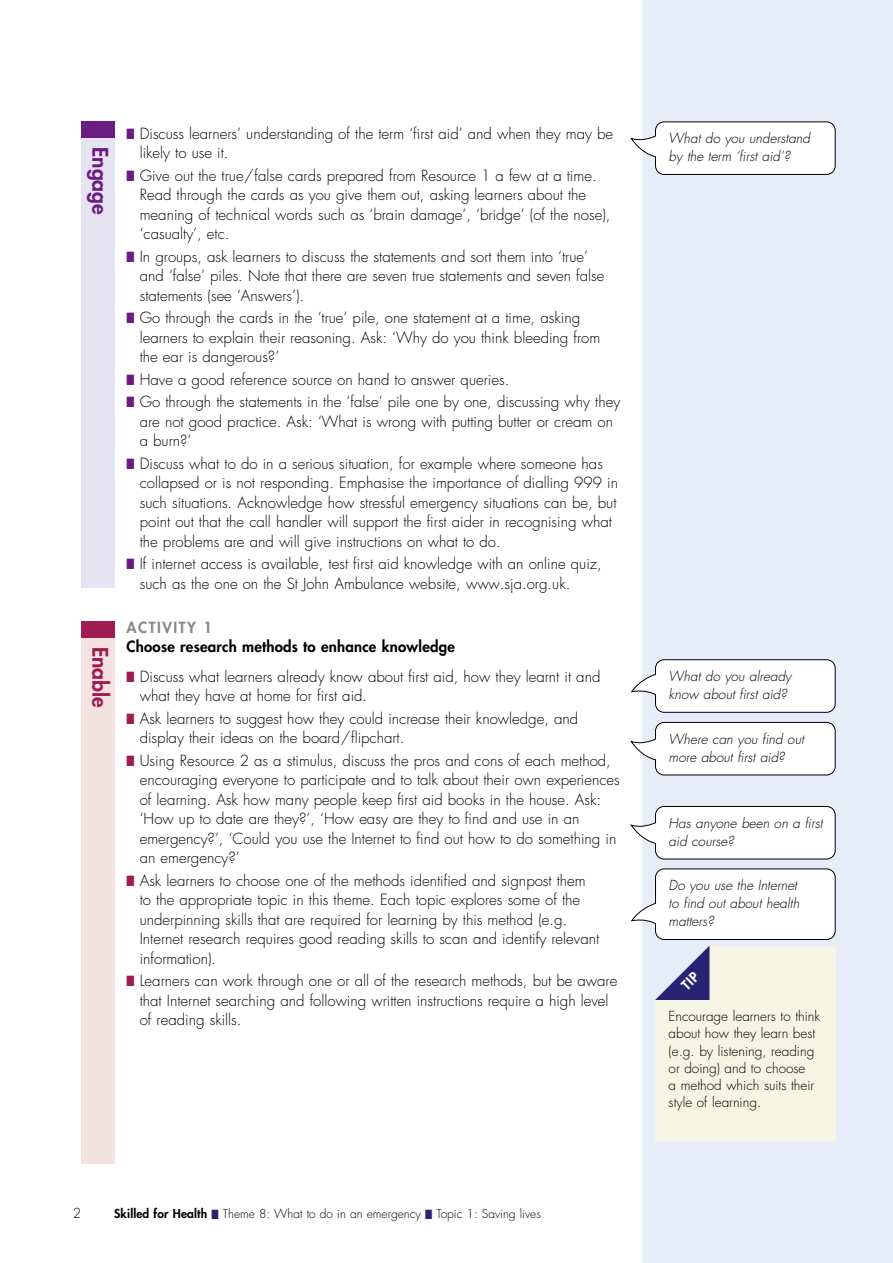
<style>
.page{position:relative;width:893px;height:1263px;background:#fff}
.page>*{position:absolute;margin:0;border:0;box-sizing:border-box;transform-origin:0 0}
.t1{font:800 21px "Futura Std";color:#6b1c81}
.t2{font:800 21px "Futura Std";color:#a11b53}
.t3{font:300 15px/19.5px "Futura Std";color:#000}
.t4{font:800 15px "Futura Std";letter-spacing:.015em;color:#000}
.t5{font:800 15px "Futura Std";letter-spacing:.1em;color:#878988}
.t6{font:italic 300 13.5px/18px "Futura Std";color:#000}
.t7{font:300 13.5px/17.2px "Futura Std";color:#000}
.t8{font:300 12px "Futura Std";color:#000}
.s1{color:#6b1c81}
.s2{color:#a11b53}
.s3{font-weight:800}
.s4{color:#282372}
</style>
<div class="page">
<div style="left:643px;top:0;width:250px;height:1263px;background:#e7edf8"></div>
<div style="left:81px;top:122px;width:33px;height:466px;background:#e6e3f2"></div>
<div style="left:81px;top:122px;width:33px;height:16px;background:#6b1c81"></div>
<svg style="left:630px;top:121px;width:206px;height:54px;background:#f3f3f4"></svg>
<svg style="left:630px;top:659px;width:206px;height:54px;background:#f3f3f4"></svg>
<svg style="left:630px;top:722px;width:206px;height:54px;background:#f3f3f4"></svg>
<div style="left:81px;top:621px;width:33px;height:543px;background:#f2e3e1"></div>
<div style="left:81px;top:621px;width:33px;height:17px;background:#a11b53"></div>
<svg style="left:630px;top:806px;width:206px;height:54px;background:#f3f3f4"></svg>
<svg style="left:630px;top:868px;width:206px;height:274px"></svg>
<h1 class="t1" style="left:113px;top:147px;width:69px;rotate:90deg">Engage</h1>
<h1 class="t2" style="left:113px;top:647px;width:62px;rotate:90deg">Enable</h1>
<p class="t3" style="left:140px;top:124px;width:475px;text-indent:-13px"><span class="s1">■</span> Discuss learners’ understanding of the term ‘first aid’ and when they may be likely to use it.</p>
<p class="t3" style="left:140px;top:166px;width:472px;text-indent:-13px"><span class="s1">■</span> Give out the true/false cards prepared from Resource 1 a few at a time.<br>Read through the cards as you give them out, asking learners about the meaning of technical words such as ‘brain damage’, ‘bridge’ (of the nose), ‘casualty’, etc.</p>
<p class="t3" style="left:140px;top:247px;width:466px;text-indent:-13px"><span class="s1">■</span> In groups, ask learners to discuss the statements and sort them into ‘true’ and ‘false’ piles. Note that there are seven true statements and seven false statements (see ‘Answers’).</p>
<p class="t3" style="left:140px;top:309px;width:462px;text-indent:-13px"><span class="s1">■</span> Go through the cards in the ‘true’ pile, one statement at a time, asking learners to explain their reasoning. Ask: ‘Why do you think bleeding from the ear is dangerous?’</p>
<p class="t3" style="left:127px;top:370px;width:384px"><span class="s1">■</span> Have a good reference source on hand to answer queries.</p>
<p class="t3" style="left:140px;top:393px;width:482px;text-indent:-13px"><span class="s1">■</span> Go through the statements in the ‘false’ pile one by one, discussing why they are not good practice. Ask: ‘What is wrong with putting butter or cream on a burn?’</p>
<p class="t3" style="left:140px;top:454px;width:480px;text-indent:-13px"><span class="s1">■</span> Discuss what to do in a serious situation, for example where someone has collapsed or is not responding. Emphasise the importance of dialling 999 in such situations. Acknowledge how stressful emergency situations can be, but point out that the call handler will support the first aider in recognising what the problems are and will give instructions on what to do.</p>
<p class="t3" style="left:140px;top:555px;width:463px;text-indent:-13px"><span class="s1">■</span> If internet access is available, test first aid knowledge with an online quiz, such as the one on the St John Ambulance website, www.sja.org.uk.</p>
<p class="t5" style="left:127px;top:618px;width:87px">ACTIVITY 1</p>
<p class="t4" style="left:127px;top:637px;width:330px">Choose research methods to enhance knowledge</p>
<p class="t3" style="left:140px;top:667px;width:462px;text-indent:-13px"><span class="s2">■</span> Discuss what learners already know about first aid, how they learnt it and what they have at home for first aid.</p>
<p class="t3" style="left:140px;top:709px;width:440px;text-indent:-13px"><span class="s2">■</span> Ask learners to suggest how they could increase their knowledge, and display their ideas on the board/flipchart.</p>
<p class="t3" style="left:140px;top:751px;width:482px;text-indent:-13px"><span class="s2">■</span> Using Resource 2 as a stimulus, discuss the pros and cons of each method, encouraging everyone to participate and to talk about their own experiences of learning. Ask how many people keep first aid books in the house. Ask: ‘How up to date are they?’, ‘How easy are they to find and use in an emergency?’, ‘Could you use the Internet to find out how to do something in an emergency?’</p>
<p class="t3" style="left:140px;top:871px;width:461px;text-indent:-13px"><span class="s2">■</span> Ask learners to choose one of the methods identified and signpost them to the appropriate topic in this theme. Each topic explores some of the underpinning skills that are required for learning by this method (e.g.<br>Internet research requires good reading skills to scan and identify relevant information).</p>
<p class="t3" style="left:140px;top:971px;width:479px;text-indent:-13px"><span class="s2">■</span> Learners can work through one or all of the research methods, but be aware that Internet searching and following written instructions require a high level of reading skills.</p>
<p class="t7" style="left:73px;top:1204px;width:10px">2</p>
<p class="t8" style="left:114px;top:1206px;width:428px"><span class="s3">Skilled for Health</span> <span class="s4">■</span> Theme 8: What to do in an emergency <span class="s4">■</span> Topic 1: Saving lives</p>
<p class="t6" style="left:669px;top:130px;width:143px">What do you understand by the term ‘first aid’?</p>
<p class="t6" style="left:669px;top:667px;width:124px">What do you already know about first aid?</p>
<p class="t6" style="left:669px;top:730px;width:137px">Where can you find out more about first aid?</p>
<p class="t6" style="left:669px;top:814px;width:156px">Has anyone been on a first aid course?</p>
<p class="t6" style="left:669px;top:877px;width:132px">Do you use the Internet to find out about health matters?</p>
<p class="t7" style="left:669px;top:1008px;width:153px">Encourage learners to think about how they learn best (e.g. by listening, reading or doing) and to choose<br>a method which suits their style of learning.</p>
</div>
